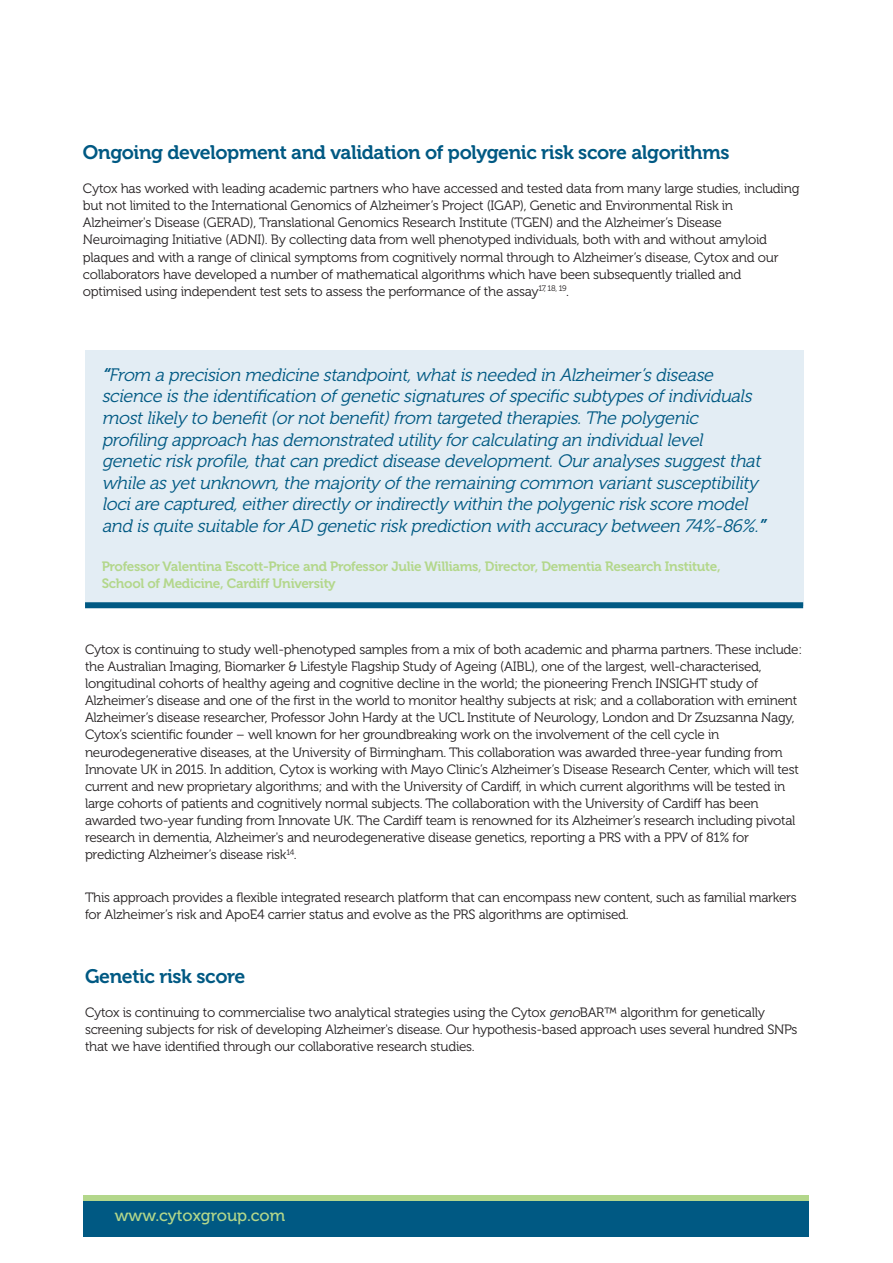
<style>
.page{position:relative;width:893px;height:1263px;background:#fff}
.page>*{position:absolute;margin:0;border:0;box-sizing:border-box;transform-origin:0 0}
.t1{font:19.5px "Museo 700";letter-spacing:-.02em;color:#005983}
.t2{font:italic 18px/21.6px "Museo 300";color:#005983}
.t3{font:16.5px "Museo 500";color:#b3d78b}
.t4{font:13.5px/17.1px "Museo 300";letter-spacing:-.02em;color:#231f20}
.t5{font:13.5px/17.1px "Museo 700";letter-spacing:-.02em;color:#b3d78b}
.s1{font-family:"Museo 700"}
.s2{font-style:italic}
</style>
<div class="page">
<div style="left:85px;top:350px;width:718px;height:255px;background:#e3edf4"></div>
<div style="left:83px;top:1201px;width:725px;height:36px;background:#005983"></div>
<div style="left:83px;top:1195px;width:725px;height:6px;background:#b3d78b"></div>
<div style="left:85px;top:602px;width:718px;height:6px;background:#005983"></div>
<h1 class="t1" style="left:83px;top:141px;width:648px">Ongoing development and validation of polygenic risk score algorithms</h1>
<p class="t4" style="left:83px;top:180px;width:718px">Cytox has worked with leading academic partners who have accessed and tested data from many large studies, including but not limited to the International Genomics of Alzheimer’s Project (IGAP), Genetic and Environmental Risk in Alzheimer's Disease (GERAD), Translational Genomics Research Institute (TGEN) and the Alzheimer’s Disease Neuroimaging Initiative (ADNI). By collecting data from well phenotyped individuals, both with and without amyloid plaques and with a range of clinical symptoms from cognitively normal through to Alzheimer’s disease, Cytox and our collaborators have developed a number of mathematical algorithms which have been subsequently trialled and optimised using independent test sets to assess the performance of the assay<sup>17,</sup> <sup>18,</sup> <sup>19</sup>.</p>
<p class="t2" style="left:102px;top:364px;width:670px"><span class="s1">“</span>From a precision medicine standpoint,whatisneeded in Alzheimer’sdisease science isthe identification ofgenetic signaturesofspecific subtypesofindividuals mostlikely to benefit(ornotbenefit)from targeted therapies.The polygenic profiling approach hasdemonstrated utility forcalculating an individuallevel genetic riskprofile,thatcan predictdisease development.Ouranalysessuggestthat while asyetunknown,the maj ority ofthe remaining common variantsusceptibility lociare captured,eitherdirectly orindirectly within the polygenic riskscore model and isquite suitable forAD genetic riskprediction with accuracy between 74%-86%.<span class="s1">”</span></p>
<p class="t5" style="left:102px;top:557px;width:621px">Professor Valentina Escott-Price and Professor Julie Williams, Director, Dementia Research Institute,<br>School of Medicine, Cardiff University</p>
<p class="t4" style="left:85px;top:641px;width:719px">Cytox is continuing to study well-phenotyped samples from a mix of both academic and pharma partners. These include: the Australian Imaging, Biomarker &amp; Lifestyle Flagship Study of Ageing (AIBL), one of the largest, well-characterised, longitudinal cohorts of healthy ageing and cognitive decline in the world; the pioneering French INSIGHT study of Alzheimer’s disease and one of the first in the world to monitor healthy subjects at risk; and a collaboration with eminent Alzheimer’s disease researcher, Professor John Hardy at the UCL Institute of Neurology, London and Dr Zsuzsanna Nagy, Cytox’s scientific founder – well known for her groundbreaking work on the involvement of the cell cycle in neurodegenerative diseases, at the University of Birmingham. This collaboration was awarded three-year funding from Innovate UK in 2015. In addition, Cytox is working with Mayo Clinic’s Alzheimer’s Disease Research Center, which will test current and new proprietary algorithms; and with the University of Cardiff, in which current algorithms will be tested in large cohorts of patients and cognitively normal subjects. The collaboration with the University of Cardiff has been awarded two-year funding from Innovate UK. The Cardiff team is renowned for its Alzheimer’s research including pivotal research in dementia, Alzheimer's and neurodegenerative disease genetics, reporting a PRS with a PPV of 81% for predicting Alzheimer’s disease risk<sup>14</sup>.</p>
<p class="t4" style="left:85px;top:889px;width:713px">This approach provides a flexible integrated research platform that can encompass new content, such as familial markers for Alzheimer’s risk and ApoE4 carrier status and evolve as the PRS algorithms are optimised.</p>
<h1 class="t1" style="left:85px;top:965px;width:162px">Genetic risk score</h1>
<p class="t4" style="left:85px;top:1004px;width:714px">Cytox is continuing to commercialise two analytical strategies using the Cytox <span class="s2">geno</span>BAR™ algorithm for genetically screening subjects for risk of developing Alzheimer's disease. Our hypothesis-based approach uses several hundred SNPs that we have identified through our collaborative research studies.</p>
<p class="t3" style="left:115px;top:1206px;width:172px">www.cytoxgroup.com</p>
</div>
